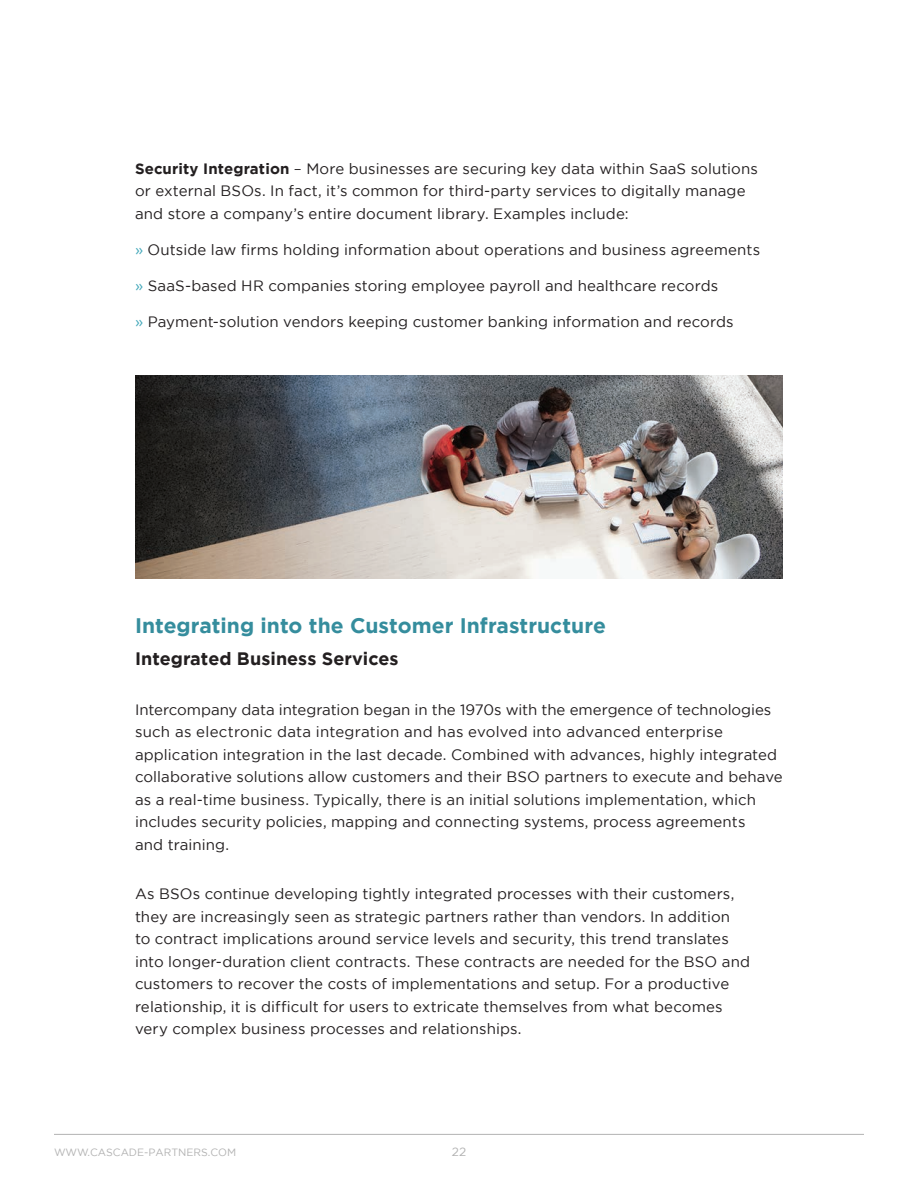
<style>
.page{position:relative;width:918px;height:1188px;background:#fff}
.page>*{position:absolute;margin:0;border:0;box-sizing:border-box;transform-origin:0 0}
.t1{font:700 21px "Gotham";color:#358d9d}
.t2{font:700 18px "Gotham";color:#231f20}
.t3{font:15px/22.5px "Gotham";letter-spacing:.005em;color:#231f20}
.t4{font:12px "Gotham";color:#b2b2b2}
.t5{font:10.5px "Gotham";color:#b2b2b2}
.s1{font-weight:700}
.s2{color:#43a8ba}
</style>
<div class="page">
<hr style="left:54px;top:1134px;width:810px;height:1px;background:#b2b2b2">
<img style="left:135px;top:376px;width:648px;height:203px">
<p class="t3" style="left:135px;top:157px;width:624px"><span class="s1">Security Integration</span> – More businesses are securing key data within SaaS solutions or external BSOs. In fact, it’s common for third-party services to digitally manage and store a company’s entire document library. Examples include:</p>
<p class="t3" style="left:135px;top:238px;width:627px"><span class="s2">»</span> Outside law firms holding information about operations and business agreements</p>
<p class="t3" style="left:135px;top:274px;width:585px"><span class="s2">»</span> SaaS-based HR companies storing employee payroll and healthcare records</p>
<p class="t3" style="left:135px;top:310px;width:600px"><span class="s2">»</span> Payment-solution vendors keeping customer banking information and records</p>
<h1 class="t1" style="left:135px;top:612px;width:473px">Integrating into the Customer Infrastructure</h1>
<p class="t2" style="left:135px;top:647px;width:265px">Integrated Business Services</p>
<p class="t3" style="left:135px;top:698px;width:649px">Intercompany data integration began in the 1970s with the emergence of technologies such as electronic data integration and has evolved into advanced enterprise application integration in the last decade. Combined with advances, highly integrated collaborative solutions allow customers and their BSO partners to execute and behave as a real-time business. Typically, there is an initial solutions implementation, which includes security policies, mapping and connecting systems, process agreements<br>and training.</p>
<p class="t3" style="left:135px;top:882px;width:617px">As BSOs continue developing tightly integrated processes with their customers, they are increasingly seen as strategic partners rather than vendors. In addition<br>to contract implications around service levels and security, this trend translates into longer-duration client contracts. These contracts are needed for the BSO and customers to recover the costs of implementations and setup. For a productive relationship, it is difficult for users to extricate themselves from what becomes very complex business processes and relationships.</p>
<p class="t5" style="left:54px;top:1145px;width:184px">WWW.CASCADE-PARTNERS.COM</p>
<p class="t4" style="left:452px;top:1144px;width:16px">22</p>
</div>
